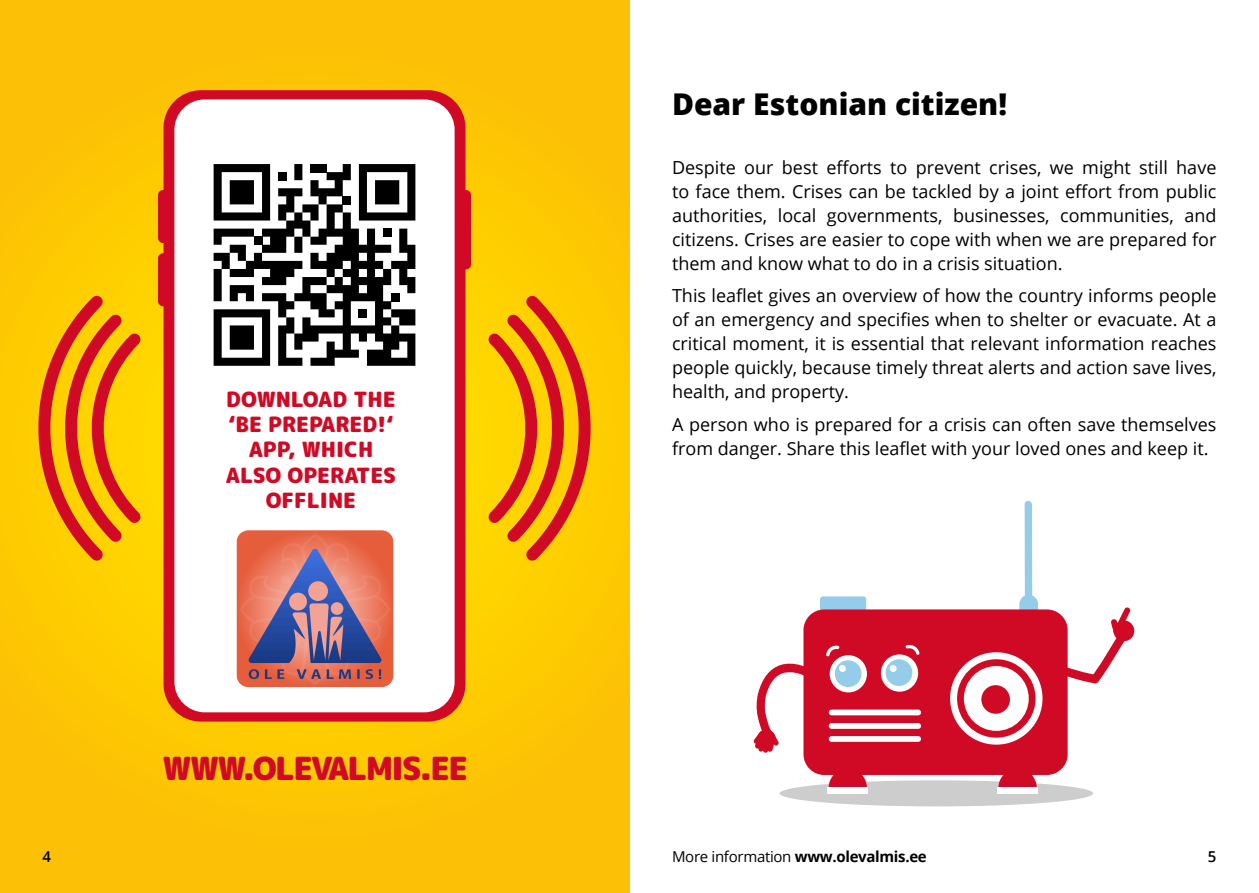
<style>
.page{position:relative;width:1259px;height:893px;background:#fff}
.page>*{position:absolute;margin:0;border:0;box-sizing:border-box;transform-origin:0 0}
.t1{font:900 31.95px "Rounded Mplus 1 c";letter-spacing:-.055em;color:#d00a25}
.t2{font:800 30px "Open Sans";color:#000}
.t3{font:900 21px/25.2px "Rounded Mplus 1 c";color:#d00a25;text-align:center}
.t4{font:18px/24px "Open Sans";color:#000;text-align:justify}
.t5{font:700 15px "Open Sans";letter-spacing:-.02em;color:#000}
.t6{font:600 15px "Open Sans";color:#000}
.s1{font-weight:400}
</style>
<div class="page">
<div style="left:779px;top:780px;width:314px;height:26px;background:#cdcdcd;border-radius:50%"></div>
<svg style="left:1019px;top:501px;width:19px;height:108px"></svg>
<svg style="left:820px;top:596px;width:46px;height:13px"></svg>
<div style="left:803px;top:609px;width:264px;height:166px;background:#d00a25;border-radius:21px"></div>
<div style="left:829px;top:655px;width:38px;height:37px;background:#fff;border-radius:50%"></div>
<div style="left:881px;top:654px;width:37px;height:38px;background:#fff;border-radius:50%"></div>
<div style="left:835px;top:660px;width:26px;height:27px;background:#95ccea;border-radius:50%"></div>
<div style="left:885px;top:659px;width:27px;height:27px;background:#95ccea;border-radius:50%"></div>
<svg style="left:889px;top:665px;width:8px;height:7px"></svg>
<div style="left:829px;top:736px;width:92px;height:6px;background:#fff;border-radius:3px"></div>
<div style="left:829px;top:723px;width:92px;height:6px;background:#fff;border-radius:3px"></div>
<div style="left:829px;top:710px;width:92px;height:5px;background:#fff;border-radius:3px"></div>
<div style="left:950px;top:652px;width:92px;height:93px;background:#fff;border-radius:50%"></div>
<svg style="left:950px;top:652px;width:88px;height:86px"></svg>
<svg style="left:1050px;top:607px;width:85px;height:76px"></svg>
<svg style="left:998px;top:775px;width:38px;height:13px"></svg>
<div style="left:997px;top:788px;width:40px;height:6px;background:#fff"></div>
<svg style="left:828px;top:775px;width:39px;height:13px"></svg>
<div style="left:827px;top:788px;width:41px;height:6px;background:#fff"></div>
<svg style="left:905px;top:644px;width:14px;height:11px"></svg>
<svg style="left:753px;top:645px;width:93px;height:108px"></svg>
<div style="left:0;top:0;width:629px;height:893px;background:#fcc006"></div>
<div style="left:0;top:136px;width:629px;height:621px;background:#feca00;border-radius:50%"></div>
<svg style="left:158px;top:90px;width:313px;height:632px;fill:#d00a25"></svg>
<div style="left:174px;top:99px;width:280px;height:613px;background:#fff;border-radius:30px"></div>
<svg style="left:214px;top:164px;width:201px;height:202px"></svg>
<svg style="left:38px;top:295px;width:113px;height:277px"></svg>
<svg style="left:477px;top:295px;width:114px;height:277px"></svg>
<img style="left:236px;top:530px;width:157px;height:157px">
<p class="t3" style="left:226px;top:387px;width:172px">DOWNLOAD THE ‘BE PREPARED!‘<br>APP, WHICH<br>ALSO OPERATES<br>OFFLINE</p>
<h1 class="t1" style="left:163px;top:745px;width:307px">WWW.OLEVALMIS.EE</h1>
<h2 class="t2" style="left:672px;top:81px;width:336px">Dear Estonian citizen!</h2>
<p class="t4" style="left:672px;top:155px;width:546px">Despite our best efforts to prevent crises, we might still have to face them. Crises can be tackled by a joint effort from public authorities, local governments, businesses, communities, and citizens. Crises are easier to cope with when we are prepared for them and know what to do in a crisis situation.</p>
<p class="t4" style="left:672px;top:283px;width:546px">This leaflet gives an overview of how the country informs people of an emergency and specifies when to shelter or evacuate. At a critical moment, it is essential that relevant information reaches people quickly, because timely threat alerts and action save lives, health, and property.</p>
<p class="t4" style="left:672px;top:412px;width:546px">A person who is prepared for a crisis can often save themselves from danger. Share this leaflet with your loved ones and keep it.</p>
<p class="t6" style="left:43px;top:846px;width:10px">4</p>
<p class="t5" style="left:672px;top:846px;width:256px"><span class="s1">More information</span> www.olevalmis.ee</p>
<p class="t6" style="left:1207px;top:846px;width:10px">5</p>
</div>
